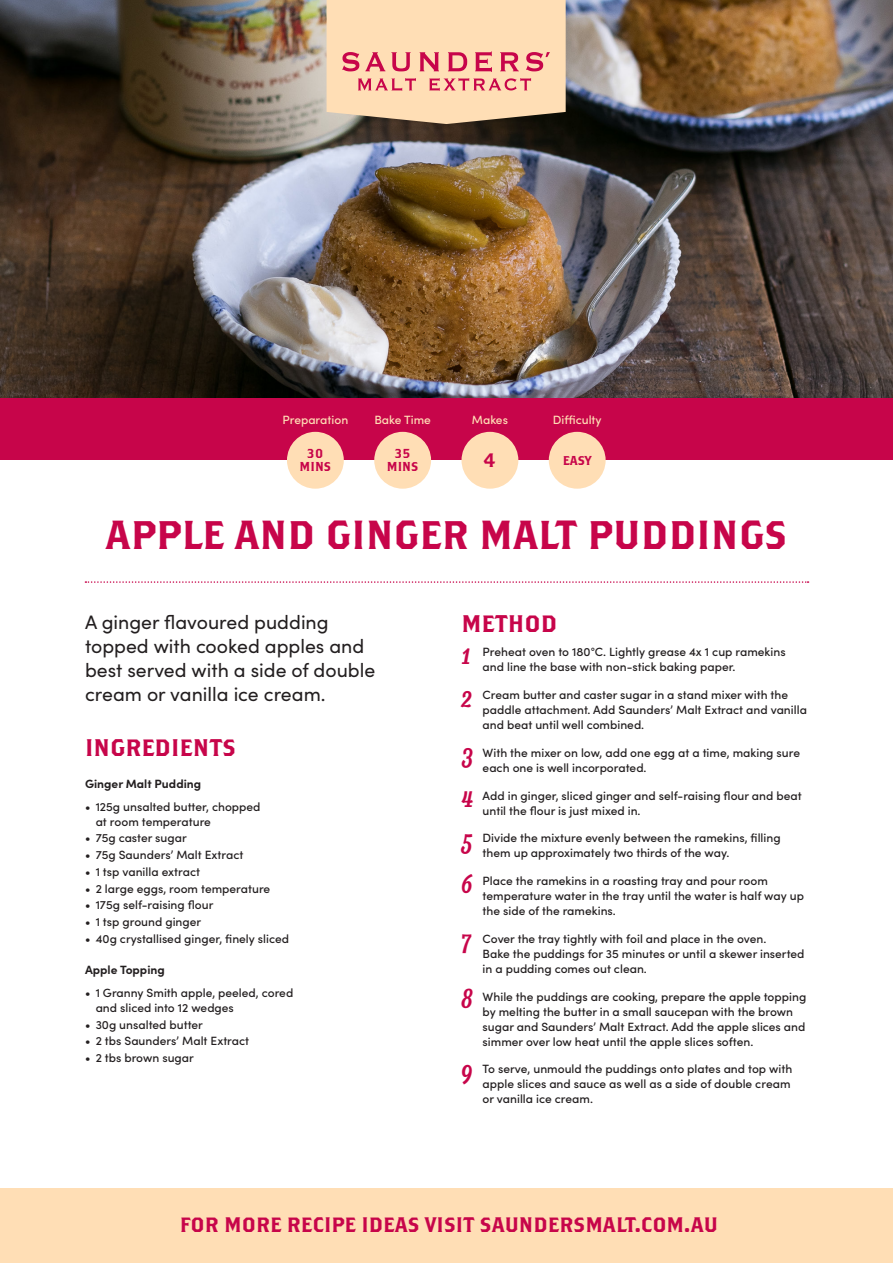
<style>
.page{position:relative;width:893px;height:1263px;background:#fff}
.page>*{position:absolute;margin:0;border:0;box-sizing:border-box;transform-origin:0 0}
.t1{font:40.5px "Brothers";color:#c7054a}
.t2{font:34.5px "Lavanderia Sturdy";color:#c7054a}
.t3{font:24px "Brothers";color:#c7054a}
.t4{font:21px "Brothers";color:#c7054a}
.t5{font:19.5px/24px "Sofia Pro";color:#231f20}
.t6{font:19.35px "Brothers";color:#c7054a}
.t7{font:12.9px/12.9px "Brothers";color:#c7054a;text-align:center}
.t8{font:500 12px/15px "Sofia Pro";color:#231f20}
.t9{font:500 12px "Sofia Pro";color:#ffdeb5}
.t10{font:700 12px "Sofia Pro";color:#231f20}
</style>
<div class="page">
<img style="left:0;top:0;width:893px;height:399px">
<div style="left:0;top:399px;width:893px;height:61px;background:#c7054a"></div>
<div style="left:0;top:1188px;width:893px;height:75px;background:#ffdeb5"></div>
<svg style="left:85px;top:581px;width:723px;height:2px"></svg>
<svg style="left:327px;top:0;width:239px;height:124px;background:#f1c6a7"></svg>
<div style="left:287px;top:432px;width:57px;height:57px;background:#ffdeb5;border-radius:50%"></div>
<div style="left:374px;top:432px;width:57px;height:57px;background:#ffdeb5;border-radius:50%"></div>
<div style="left:461px;top:432px;width:57px;height:57px;background:#ffdeb5;border-radius:50%"></div>
<div style="left:549px;top:432px;width:57px;height:57px;background:#ffdeb5;border-radius:50%"></div>
<p class="t9" style="left:282px;top:411px;width:67px">Preparation</p>
<p class="t7" style="left:300px;top:447px;width:33px">30<br>MINS</p>
<p class="t9" style="left:374px;top:411px;width:58px">Bake Time</p>
<p class="t7" style="left:387px;top:447px;width:33px">35<br>MINS</p>
<p class="t9" style="left:472px;top:411px;width:38px">Makes</p>
<p class="t6" style="left:484px;top:449px;width:13px">4</p>
<p class="t9" style="left:553px;top:411px;width:50px">Difficulty</p>
<p class="t7" style="left:563px;top:453px;width:30px">EASY</p>
<p class="t1" style="left:106px;top:510px;width:683px">APPLE AND GINGER MALT PUDDINGS</p>
<p class="t5" style="left:85px;top:609px;width:292px">A ginger flavoured pudding topped with cooked apples and best served with a side of double cream or vanilla ice cream.</p>
<p class="t3" style="left:85px;top:732px;width:152px">INGREDIENTS</p>
<p class="t10" style="left:85px;top:774px;width:118px">Ginger Malt Pudding</p>
<p class="t8" style="left:96px;top:799px;width:166px;line-height:14.4px;text-indent:-11px">• 125g unsalted butter, chopped at room temperature</p>
<p class="t8" style="left:85px;top:830px;width:103px">• 75g caster sugar</p>
<p class="t8" style="left:85px;top:847px;width:160px">• 75g Saunders’ Malt Extract</p>
<p class="t8" style="left:85px;top:863px;width:117px">• 1 tsp vanilla extract</p>
<p class="t8" style="left:85px;top:880px;width:187px">• 2 large eggs, room temperature</p>
<p class="t8" style="left:85px;top:897px;width:130px">• 175g self-raising flour</p>
<p class="t8" style="left:85px;top:914px;width:118px">• 1 tsp ground ginger</p>
<p class="t8" style="left:85px;top:930px;width:206px">• 40g crystallised ginger, finely sliced</p>
<p class="t10" style="left:85px;top:960px;width:81px">Apple Topping</p>
<p class="t8" style="left:96px;top:985px;width:199px;line-height:14.4px;text-indent:-11px">• 1 Granny Smith apple, peeled, cored and sliced into 12 wedges</p>
<p class="t8" style="left:85px;top:1016px;width:119px">• 30g unsalted butter</p>
<p class="t8" style="left:85px;top:1033px;width:166px">• 2 tbs Saunders’ Malt Extract</p>
<p class="t8" style="left:85px;top:1049px;width:110px">• 2 tbs brown sugar</p>
<p class="t3" style="left:461px;top:609px;width:97px">METHOD</p>
<p class="t2" style="left:461px;top:632px;width:10px">1</p>
<p class="t8" style="left:483px;top:644px;width:305px">Preheat oven to 180°C. Lightly grease 4x 1 cup ramekins and line the base with non-stick baking paper.</p>
<p class="t2" style="left:461px;top:674px;width:12px">2</p>
<p class="t8" style="left:483px;top:687px;width:326px">Cream butter and caster sugar in a stand mixer with the paddle attachment. Add Saunders’ Malt Extract and vanilla and beat until well combined.</p>
<p class="t2" style="left:461px;top:732px;width:13px">3</p>
<p class="t8" style="left:483px;top:744px;width:319px">With the mixer on low, add one egg at a time, making sure each one is well incorporated.</p>
<p class="t2" style="left:461px;top:775px;width:13px">4</p>
<p class="t8" style="left:483px;top:787px;width:321px">Add in ginger, sliced ginger and self-raising flour and beat until the flour is just mixed in.</p>
<p class="t2" style="left:461px;top:818px;width:12px">5</p>
<p class="t8" style="left:483px;top:830px;width:300px">Divide the mixture evenly between the ramekins, filling them up approximately two thirds of the way.</p>
<p class="t2" style="left:461px;top:860px;width:13px">6</p>
<p class="t8" style="left:483px;top:873px;width:323px">Place the ramekins in a roasting tray and pour room temperature water in the tray until the water is half way up the side of the ramekins.</p>
<p class="t2" style="left:461px;top:918px;width:11px">7</p>
<p class="t8" style="left:483px;top:930px;width:323px">Cover the tray tightly with foil and place in the oven.<br>Bake the puddings for 35 minutes or until a skewer inserted in a pudding comes out clean.</p>
<p class="t2" style="left:461px;top:976px;width:12px">8</p>
<p class="t8" style="left:483px;top:988px;width:325px">While the puddings are cooking, prepare the apple topping by melting the butter in a small saucepan with the brown sugar and Saunders’ Malt Extract. Add the apple slices and simmer over low heat until the apple slices soften.</p>
<p class="t2" style="left:461px;top:1049px;width:12px">9</p>
<p class="t8" style="left:483px;top:1061px;width:311px">To serve, unmould the puddings onto plates and top with apple slices and sauce as well as a side of double cream or vanilla ice cream.</p>
<p class="t4" style="left:180px;top:1211px;width:540px">FOR MORE RECIPE IDEAS VISIT SAUNDERSMALT.COM.AU</p>
</div>
